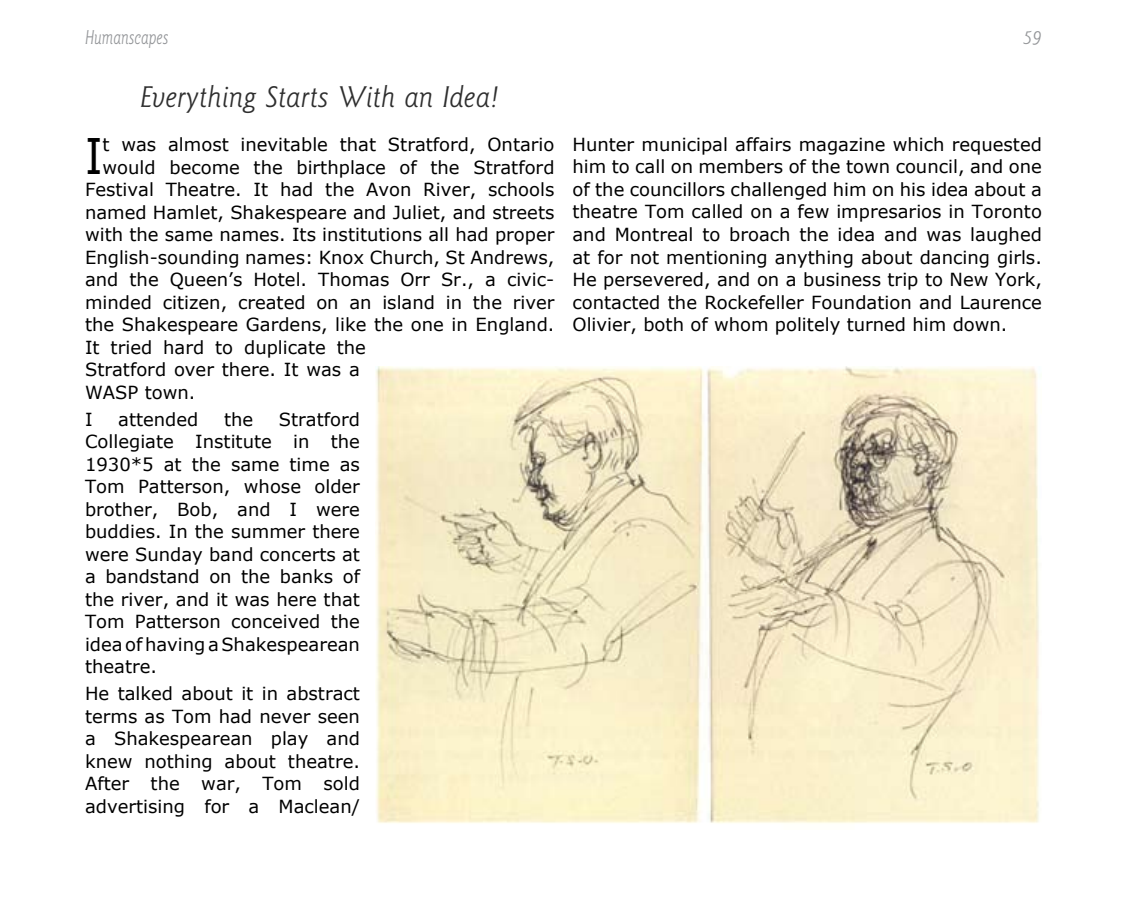
<style>
.page{position:relative;width:1127px;height:915px;background:#fff}
.page>*{position:absolute;margin:0;border:0;box-sizing:border-box;transform-origin:0 0}
.t1{font:48.9px "Verdana";color:#000;scale:.85 1}
.t2{font:italic 27px "EFN Goldy OT";color:#2e2e2e}
.t3{font:18px/22.5px "Verdana";color:#000;text-align:justify}
.t4{font:italic 18px "EFN Goldy OT";color:#939598;scale:.8 1}
.t5{font:italic 18px "EFN Goldy OT";color:#939598}
</style>
<div class="page">
<img style="left:375px;top:366px;width:664px;height:458px">
<p class="t4" style="left:85px;top:27px;width:106px">Humanscapes</p>
<p class="t5" style="left:1023px;top:27px;width:20px">59</p>
<h2 class="t2" style="left:140px;top:81px;width:361px">Everything Starts With an Idea!</h2>
<h1 class="t1" style="left:85px;top:125px;width:22px">I</h1>
<p class="t3" style="left:103px;top:133px;width:453px">t was almost inevitable that Stratford, Ontario</p>
<p class="t3" style="left:572px;top:132px;width:471px">Hunter municipal affairs magazine which requested him to call on members of the town council, and one of the councillors challenged him on his idea about a theatre Tom called on a few impresarios in Toronto and Montreal to broach the idea and was laughed at for not mentioning anything about dancing girls.<br>He persevered, and on a business trip to New York, contacted the Rockefeller Foundation and Laurence Olivier, both of whom politely turned him down.</p>
<p class="t3" style="left:103px;top:155px;width:453px">would become the birthplace of the Stratford</p>
<p class="t3" style="left:85px;top:178px;width:471px">Festival Theatre. It had the Avon River, schools</p>
<p class="t3" style="left:85px;top:200px;width:471px">named Hamlet, Shakespeare and Juliet, and streets</p>
<p class="t3" style="left:85px;top:223px;width:471px">with the same names. Its institutions all had proper</p>
<p class="t3" style="left:85px;top:245px;width:471px">English-sounding names: Knox Church, St Andrews,</p>
<p class="t3" style="left:85px;top:268px;width:471px">and the Queen’s Hotel. Thomas Orr Sr., a civic-</p>
<p class="t3" style="left:85px;top:290px;width:471px">minded citizen, created on an island in the river</p>
<p class="t3" style="left:85px;top:313px;width:471px">the Shakespeare Gardens, like the one in England.</p>
<p class="t3" style="left:85px;top:335px;width:282px">It tried hard to duplicate the</p>
<p class="t3" style="left:85px;top:358px;width:276px">Stratford over there. It was a</p>
<p class="t3" style="left:85px;top:380px;width:112px">WASP town.</p>
<p class="t3" style="left:85px;top:407px;width:9px">I</p>
<p class="t3" style="left:118px;top:407px;width:82px">attended</p>
<p class="t3" style="left:224px;top:407px;width:31px">the</p>
<p class="t3" style="left:85px;top:407px;width:276px;text-indent:194px">Stratford Collegiate Institute in the 1930*5 at the same time as Tom Patterson, whose older brother, Bob, and I were buddies. In the summer there were Sunday band concerts at a bandstand on the banks of the river, and it was here that Tom Patterson conceived the idea of having a Shakespearean theatre.</p>
<p class="t3" style="left:85px;top:681px;width:276px">He talked about it in abstract terms as Tom had never seen a Shakespearean play and knew nothing about theatre.<br>After the war, Tom sold advertising for a Maclean/</p>
</div>
